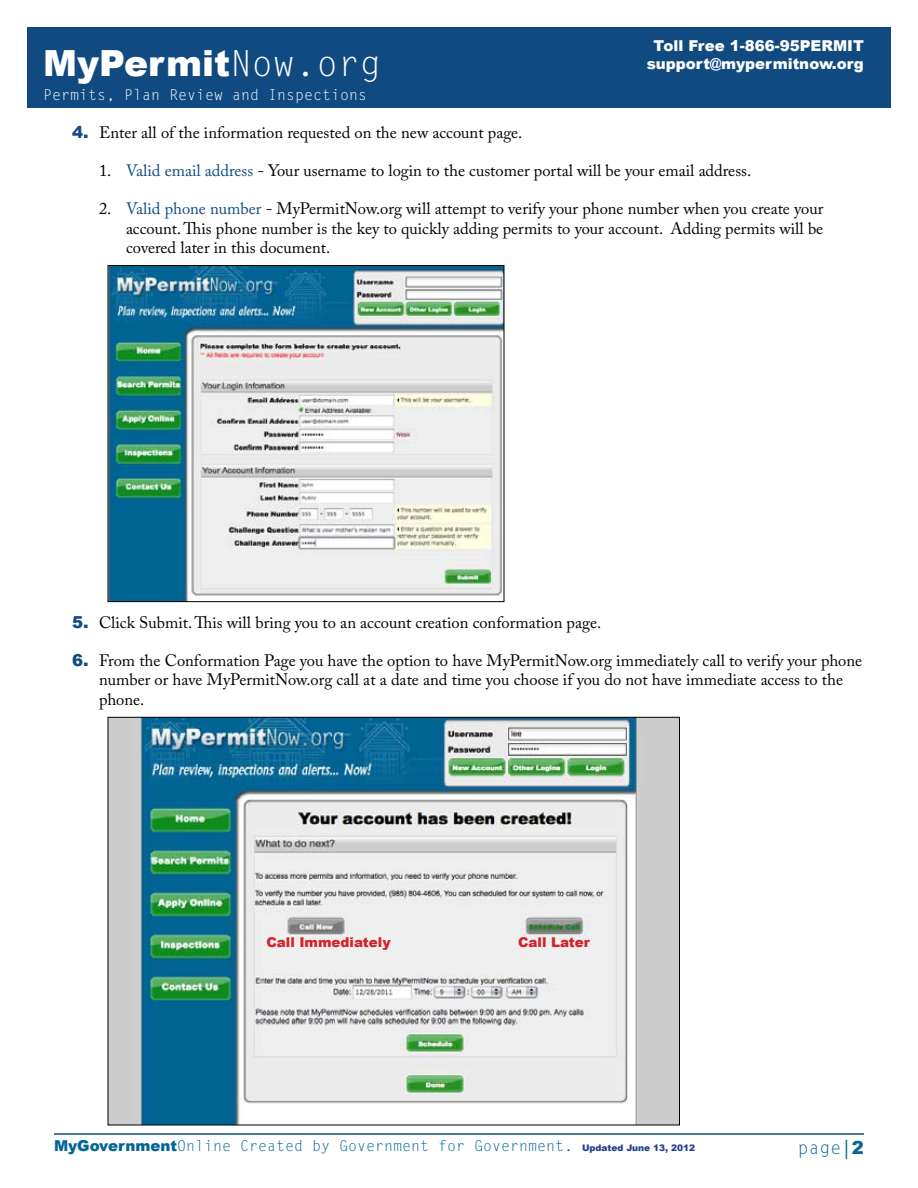
<style>
.page{position:relative;width:918px;height:1188px;background:#fff}
.page>*{position:absolute;margin:0;border:0;box-sizing:border-box;transform-origin:0 0}
.t1{font:900 36px "Arial";color:#fff}
.t2{font:18px "Letter Gothic Std";color:#036496}
.t3{font:16.5px/19.8px "Adobe Caslon Pro";color:#000;text-align:justify}
.t4{font:15px "Letter Gothic Std";color:#036496}
.t5{font:900 15px/18px "Arial";color:#fff;text-align:center}
.t6{font:15px "Letter Gothic Std";color:#fff}
.t7{font:900 13.5px "Arial";color:#d2232a}
.s1{font-family:"Letter Gothic Std";font-weight:400}
.s2{font-family:"Arial";font-weight:900;color:#104a81}
.s3{color:#104a81}
.s4{font-family:"Arial";font-weight:900}
.s5{font-family:"Arial";font-weight:900;font-size:9px;color:#25408f}
</style>
<div class="page">
<div style="left:27px;top:27px;width:864px;height:81px;background:#104a81"></div>
<hr style="left:54px;top:1133px;width:810px;height:2px;background:#104a81">
<img style="left:110px;top:267px;width:392px;height:333px">
<div style="left:108px;top:265px;width:396px;height:337px;border:1px solid #000"></div>
<img style="left:110px;top:719px;width:568px;height:404px">
<h1 class="t1" style="left:43px;top:37px;width:340px">MyPermit<span class="s1">Now.org</span></h1>
<p class="t6" style="left:43px;top:86px;width:326px">Permits, Plan Review and Inspections</p>
<p class="t5" style="left:647px;top:36px;width:219px">Toll Free 1-866-95PERMIT support@mypermitnow.org</p>
<p class="t3" style="left:72px;top:123px;width:452px"><span class="s2">4.</span> Enter all of the information requested on the new account page.</p>
<p class="t3" style="left:99px;top:160px;width:654px">1. <span class="s3">Valid email address</span> - Your username to login to the customer portal will be your email address.</p>
<p class="t3" style="left:126px;top:198px;width:699px;text-indent:-27px">2. <span class="s3">Valid phone number</span> - MyPermitNow.org will attempt to verify your phone number when you create your account. This phone number is the key to quickly adding permits to your account. Adding permits will be covered later in this document.</p>
<p class="t3" style="left:72px;top:612px;width:531px"><span class="s2">5.</span> Click Submit. This will bring you to an account creation conformation page.</p>
<p class="t3" style="left:99px;top:650px;width:765px;text-align:left;text-indent:-27px"><span class="s2">6.</span> From the Conformation Page you have the option to have MyPermitNow.org immediately call to verify your phone number or have MyPermitNow.org call at a date and time you choose if you do not have immediate access to the phone.</p>
<p class="t7" style="left:266px;top:932px;width:126px">Call Immediately</p>
<p class="t7" style="left:518px;top:932px;width:73px">Call Later</p>
<p class="t4" style="left:54px;top:1137px;width:643px"><span class="s4">MyGovernment</span>Online Created by Government for Government. <span class="s5">Updated June 13, 2012</span></p>
<p class="t2" style="left:798px;top:1137px;width:68px">page│<span class="s4">2</span></p>
</div>
